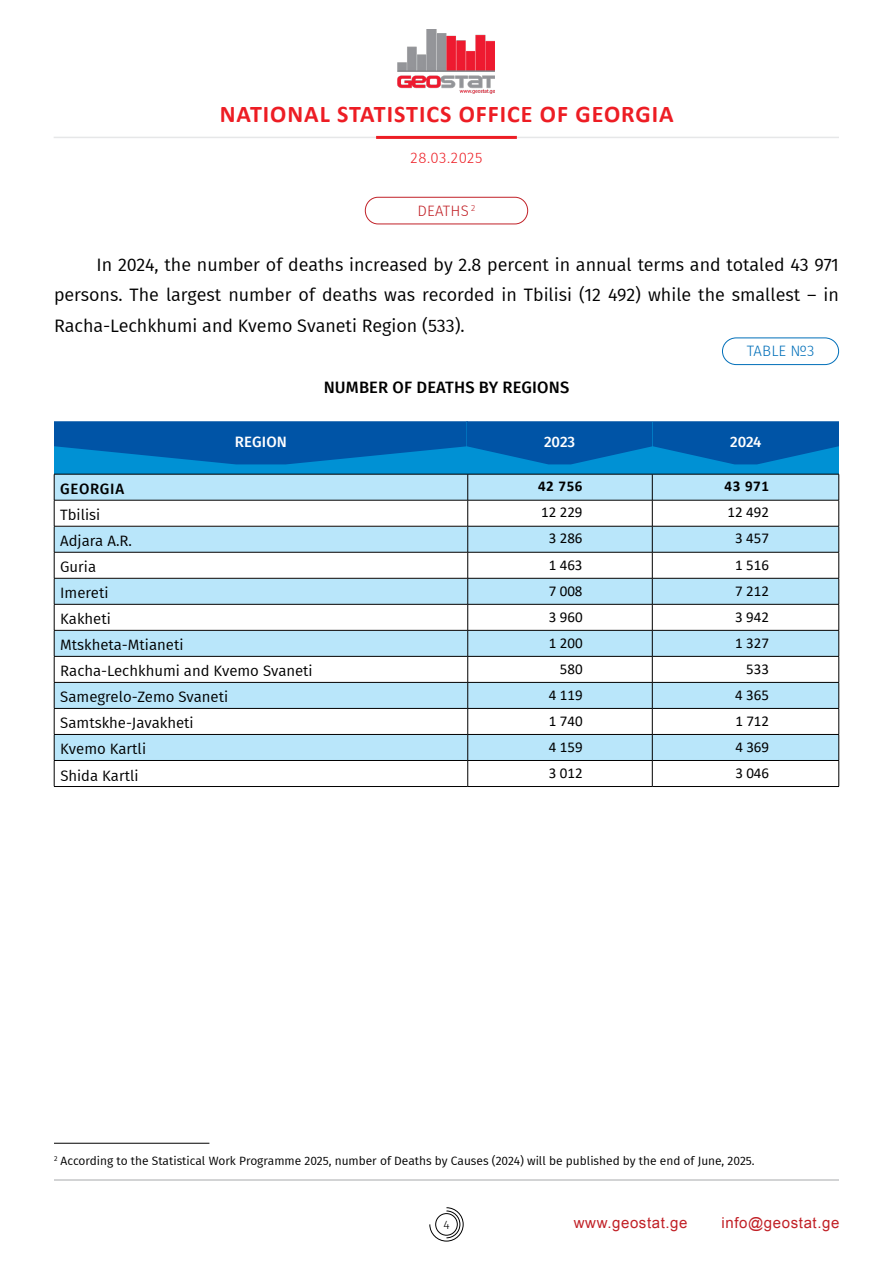
<style>
.page{position:relative;width:893px;height:1263px;background:#fff}
.page>*{position:absolute;margin:0;border:0;box-sizing:border-box;transform-origin:0 0}
.t1{font:700 24px "Calibri";letter-spacing:.04em;color:#ed1d24}
.t2{font:18px/30px "Fira GO";color:#000;text-align:justify}
.t3{font:500 16.5px "Fira GO";letter-spacing:.01em;color:#000}
.t4{font:15px "Fira GO";color:#000}
.t5{font:15px "Calibri";color:#000}
.t6{font:15px "BPG Ingiri Arial";letter-spacing:.04em;color:#c12026}
.t7{font:500 15px "Fira GO";color:#fff}
.t8{font:300 15px "Fira GO";letter-spacing:.04em;color:#ed1d24}
.t9{font:700 15px "Calibri";letter-spacing:.04em;color:#000}
.t10{font:300 15px "Fira GO";letter-spacing:.01em;color:#c12026}
.t11{font:500 15px "Fira GO";letter-spacing:.05em;color:#000}
.t12{font:300 15px "Fira GO";letter-spacing:.01em;color:#006fb9}
.t13{font:12px "Fira GO";color:#000}
.t14{font:300 12px "Fira GO";color:#000}
</style>
<div class="page">
<svg style="left:429px;top:1207px;width:35px;height:34px"></svg>
<hr style="left:54px;top:1179px;width:785px;height:1px;background:#a7a9ac">
<hr style="left:54px;top:137px;width:785px;height:1px;background:#e6e7e8">
<hr style="left:376px;top:136px;width:141px;height:3px;background:#ed1d24">
<img style="left:398px;top:30px;width:97px;height:64px">
<div style="left:365px;top:197px;width:163px;height:27px;border:1px solid #c12128;border-radius:13px"></div>
<div style="left:54px;top:423px;width:414px;height:52px;background:#0091d4"></div>
<div style="left:466px;top:423px;width:187px;height:52px;background:#0091d4"></div>
<div style="left:653px;top:423px;width:186px;height:52px;background:#0091d4"></div>
<svg style="left:54px;top:421px;width:785px;height:43px"></svg>
<div style="left:55px;top:475px;width:412px;height:285px;background:#b9e6fa"></div>
<div style="left:54px;top:500px;width:414px;height:26px;background:#fff"></div>
<div style="left:54px;top:552px;width:414px;height:26px;background:#fff"></div>
<div style="left:54px;top:604px;width:414px;height:26px;background:#fff"></div>
<div style="left:54px;top:656px;width:414px;height:26px;background:#fff"></div>
<div style="left:54px;top:708px;width:414px;height:26px;background:#fff"></div>
<svg style="left:467px;top:475px;width:372px;height:311px"></svg>
<hr style="left:54px;top:474px;width:414px;height:1px;background:#000">
<hr style="left:468px;top:474px;width:184px;height:1px;background:#000">
<hr style="left:652px;top:474px;width:187px;height:1px;background:#000">
<hr style="left:54px;top:500px;width:414px;height:1px;background:#000">
<hr style="left:468px;top:500px;width:184px;height:1px;background:#000">
<hr style="left:652px;top:500px;width:187px;height:1px;background:#000">
<hr style="left:54px;top:526px;width:414px;height:1px;background:#000">
<hr style="left:468px;top:526px;width:184px;height:1px;background:#000">
<hr style="left:652px;top:526px;width:187px;height:1px;background:#000">
<hr style="left:54px;top:552px;width:414px;height:1px;background:#000">
<hr style="left:468px;top:552px;width:184px;height:1px;background:#000">
<hr style="left:652px;top:552px;width:187px;height:1px;background:#000">
<hr style="left:54px;top:578px;width:414px;height:1px;background:#000">
<hr style="left:468px;top:578px;width:184px;height:1px;background:#000">
<hr style="left:652px;top:578px;width:187px;height:1px;background:#000">
<hr style="left:54px;top:604px;width:414px;height:1px;background:#000">
<hr style="left:468px;top:604px;width:184px;height:1px;background:#000">
<hr style="left:652px;top:604px;width:187px;height:1px;background:#000">
<hr style="left:54px;top:630px;width:414px;height:1px;background:#000">
<hr style="left:468px;top:630px;width:184px;height:1px;background:#000">
<hr style="left:652px;top:630px;width:187px;height:1px;background:#000">
<hr style="left:54px;top:656px;width:414px;height:1px;background:#000">
<hr style="left:468px;top:656px;width:184px;height:1px;background:#000">
<hr style="left:652px;top:656px;width:187px;height:1px;background:#000">
<hr style="left:54px;top:682px;width:414px;height:1px;background:#000">
<hr style="left:468px;top:682px;width:184px;height:1px;background:#000">
<hr style="left:652px;top:682px;width:187px;height:1px;background:#000">
<hr style="left:54px;top:708px;width:414px;height:1px;background:#000">
<hr style="left:468px;top:708px;width:184px;height:1px;background:#000">
<hr style="left:652px;top:708px;width:187px;height:1px;background:#000">
<hr style="left:54px;top:734px;width:414px;height:1px;background:#000">
<svg style="left:54px;top:474px;width:1px;height:312px"></svg>
<hr style="left:468px;top:734px;width:184px;height:1px;background:#000">
<hr style="left:652px;top:734px;width:187px;height:1px;background:#000">
<hr style="left:54px;top:760px;width:414px;height:1px;background:#000">
<hr style="left:468px;top:760px;width:184px;height:1px;background:#000">
<hr style="left:652px;top:760px;width:187px;height:1px;background:#000">
<hr style="left:54px;top:786px;width:414px;height:1px;background:#000">
<hr style="left:468px;top:786px;width:184px;height:1px;background:#000">
<hr style="left:652px;top:786px;width:187px;height:1px;background:#000">
<div style="left:722px;top:337px;width:117px;height:28px;border:1px solid #006fb9;border-radius:14px"></div>
<hr style="left:54px;top:1143px;width:155px;height:1px;background:#000">
<h1 class="t1" style="left:220px;top:97px;width:455px">NATIONAL STATISTICS OFFICE OF GEORGIA</h1>
<p class="t8" style="left:411px;top:149px;width:73px">28.03.2025</p>
<p class="t10" style="left:418px;top:202px;width:59px">DEATHS <sup>2</sup></p>
<p class="t2" style="left:54px;top:250px;width:786px;text-indent:43px">In 2024, the number of deaths increased by 2.8 percent in annual terms and totaled 43 971 persons. The largest number of deaths was recorded in Tbilisi (12 492) while the smallest – in Racha-Lechkhumi and Kvemo Svaneti Region (533).</p>
<p class="t3" style="left:324px;top:378px;width:247px">NUMBER OF DEATHS BY REGIONS</p>
<p class="t12" style="left:747px;top:342px;width:69px">TABLE №3</p>
<p class="t7" style="left:235px;top:433px;width:54px">REGION</p>
<p class="t7" style="left:544px;top:433px;width:33px">2023</p>
<p class="t7" style="left:730px;top:433px;width:33px">2024</p>
<p class="t11" style="left:60px;top:480px;width:65px">GEORGIA</p>
<p class="t9" style="left:538px;top:476px;width:46px">42 756</p>
<p class="t9" style="left:725px;top:476px;width:46px">43 971</p>
<p class="t4" style="left:60px;top:506px;width:42px">Tbilisi</p>
<p class="t5" style="left:541px;top:502px;width:43px">12 229</p>
<p class="t5" style="left:728px;top:502px;width:43px">12 492</p>
<p class="t4" style="left:60px;top:532px;width:73px">Adjara A.R.</p>
<p class="t5" style="left:549px;top:528px;width:35px">3 286</p>
<p class="t5" style="left:735px;top:528px;width:35px">3 457</p>
<p class="t4" style="left:60px;top:558px;width:37px">Guria</p>
<p class="t5" style="left:549px;top:554px;width:35px">1 463</p>
<p class="t5" style="left:735px;top:554px;width:35px">1 516</p>
<p class="t4" style="left:60px;top:584px;width:50px">Imereti</p>
<p class="t5" style="left:549px;top:580px;width:35px">7 008</p>
<p class="t5" style="left:735px;top:580px;width:35px">7 212</p>
<p class="t4" style="left:60px;top:610px;width:52px">Kakheti</p>
<p class="t5" style="left:549px;top:606px;width:35px">3 960</p>
<p class="t5" style="left:735px;top:606px;width:35px">3 942</p>
<p class="t4" style="left:60px;top:636px;width:125px">Mtskheta-Mtianeti</p>
<p class="t5" style="left:549px;top:632px;width:35px">1 200</p>
<p class="t5" style="left:735px;top:632px;width:35px">1 327</p>
<p class="t4" style="left:60px;top:662px;width:254px">Racha-Lechkhumi and Kvemo Svaneti</p>
<p class="t5" style="left:560px;top:658px;width:24px">580</p>
<p class="t5" style="left:746px;top:658px;width:24px">533</p>
<p class="t4" style="left:60px;top:688px;width:169px">Samegrelo-Zemo Svaneti</p>
<p class="t5" style="left:549px;top:684px;width:35px">4 119</p>
<p class="t5" style="left:735px;top:684px;width:35px">4 365</p>
<p class="t4" style="left:60px;top:714px;width:135px">Samtskhe-Javakheti</p>
<p class="t5" style="left:549px;top:710px;width:35px">1 740</p>
<p class="t5" style="left:735px;top:710px;width:35px">1 712</p>
<p class="t4" style="left:60px;top:740px;width:87px">Kvemo Kartli</p>
<p class="t5" style="left:549px;top:736px;width:35px">4 159</p>
<p class="t5" style="left:735px;top:736px;width:35px">4 369</p>
<p class="t4" style="left:60px;top:766px;width:80px">Shida Kartli</p>
<p class="t5" style="left:549px;top:762px;width:35px">3 012</p>
<p class="t5" style="left:735px;top:762px;width:35px">3 046</p>
<p class="t13" style="left:54px;top:1154px;width:702px"><sup>2</sup> According to the Statistical Work Programme 2025, number of Deaths by Causes (2024) will be published by the end of June, 2025.</p>
<p class="t14" style="left:443px;top:1217px;width:8px">4</p>
<p class="t6" style="left:574px;top:1213px;width:115px">www.geostat.ge</p>
<p class="t6" style="left:722px;top:1213px;width:119px">info@geostat.ge</p>
</div>
